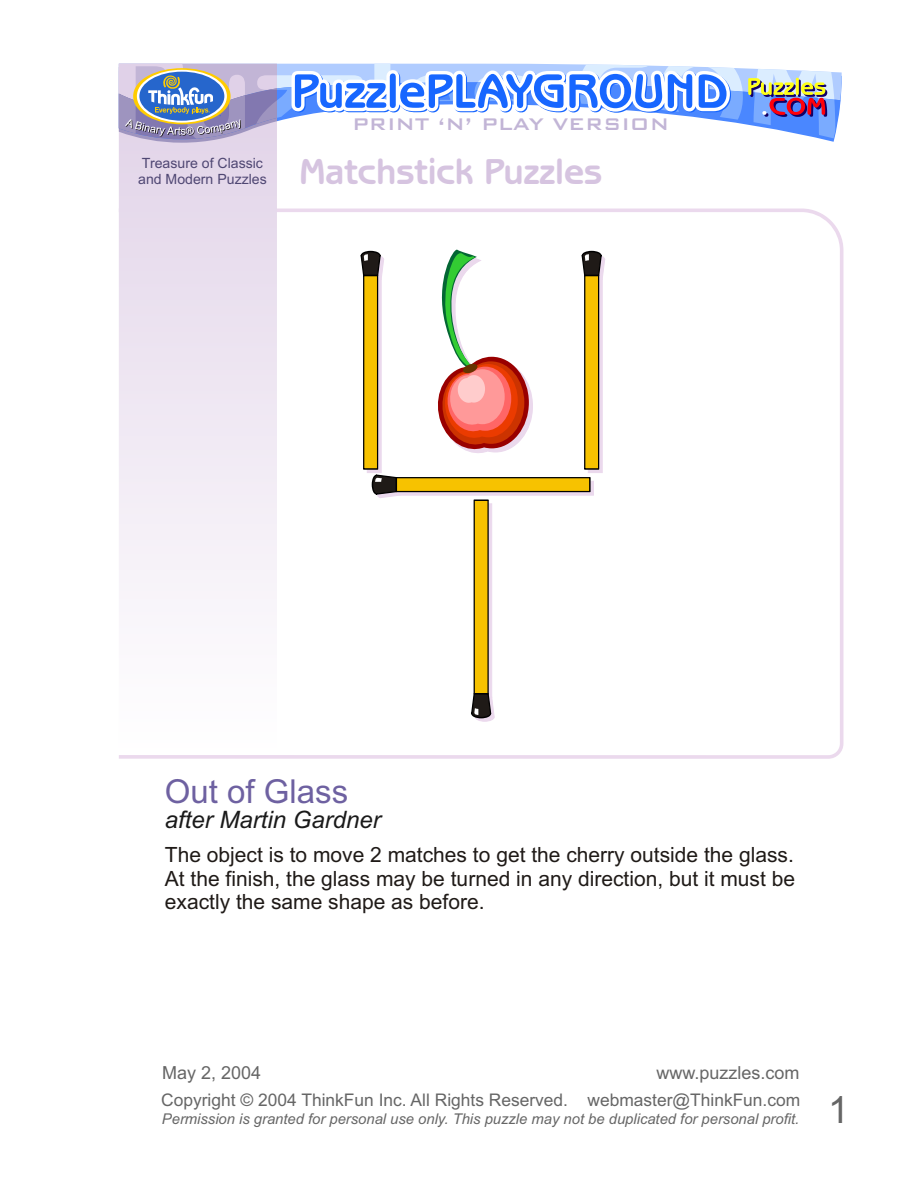
<style>
.page{position:relative;width:918px;height:1188px;background:#fff}
.page>*{position:absolute;margin:0;border:0;box-sizing:border-box;transform-origin:0 0}
.t1{font:37.5px "Arial";color:#666}
.t2{font:700 36.75px "Benguiat Got Bk BT";color:#d6c4e0}
.t3{font:33px "Arial";color:#6e61a1}
.t4{font:italic 24px "Arial";color:#1a1a1a}
.t5{font:22.5px "Bank Gothic Md BT";color:#c2b5d6}
.t6{font:21px/23.4px "Arial";color:#1f1a17;text-align:justify}
.t7{font:18px "Arial";color:#666}
.t8{font:17.4px "Arial";color:#666}
.t9{font:italic 14.85px "Arial";color:#666}
.t10{font:14.1px/15.8px "Arial";color:#4f4773}
</style>
<div class="page">
<svg style="left:119px;top:209px;width:724px;height:550px"></svg>
<svg style="left:119px;top:143px;width:158px;height:607px"></svg>
<svg style="left:119px;top:64px;width:723px;height:79px"></svg>
<svg style="left:361px;top:247px;width:244px;height:475px"></svg>
<p class="t10" style="left:138px;top:157px;width:130px">Treasure of Classic and Modern Puzzles</p>
<p class="t5" style="left:352px;top:113px;width:319px">PRINT ‘N’ PLAY VERSION</p>
<h2 class="t2" style="left:299px;top:156px;width:304px">Matchstick Puzzles</h2>
<h3 class="t3" style="left:165px;top:779px;width:185px">Out of Glass</h3>
<p class="t4" style="left:165px;top:810px;width:217px">after Martin Gardner</p>
<p class="t6" style="left:165px;top:845px;width:632px">The object is to move 2 matches to get the cherry outside the glass.<br>At the finish, the glass may be turned in any direction, but it must be exactly the same shape as before.</p>
<p class="t7" style="left:162px;top:1065px;width:101px">May 2, 2004</p>
<p class="t7" style="left:657px;top:1065px;width:144px">www.puzzles.com</p>
<p class="t9" style="left:162px;top:1113px;width:639px">Permission is granted for personal use only. This puzzle may not be duplicated for personal profit.</p>
<p class="t8" style="left:161px;top:1093px;width:641px">Copyright © 2004 ThinkFun Inc. All Rights Reserved. webmaster@ThinkFun.com</p>
<h1 class="t1" style="left:828px;top:1096px;width:22px">1</h1>
</div>
